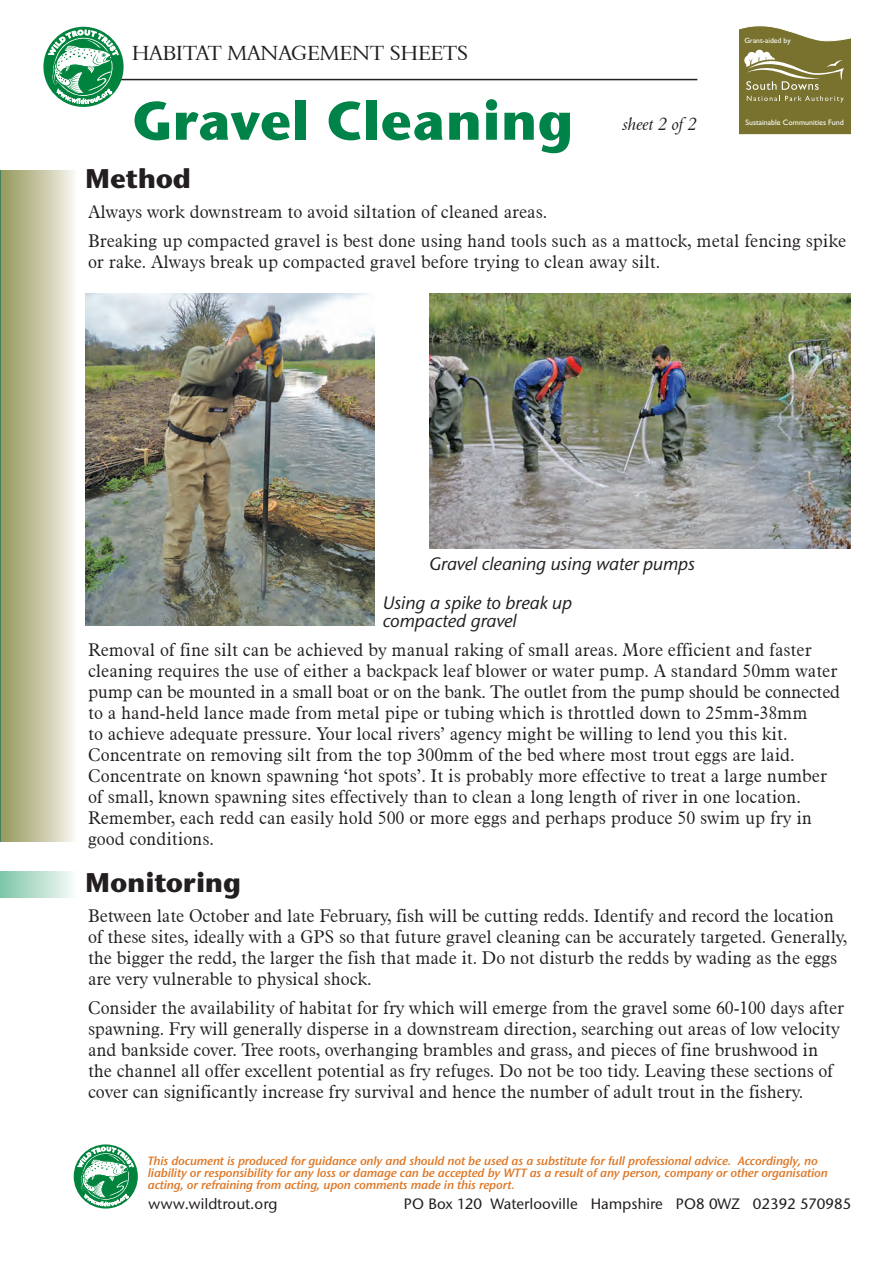
<style>
.page{position:relative;width:893px;height:1263px;background:#fff}
.page>*{position:absolute;margin:0;border:0;box-sizing:border-box;transform-origin:0 0}
.t1{font:700 54px "Stone Sans ITC Std";color:#008348}
.t2{font:700 27px "Stone Sans ITC Std";letter-spacing:-.01em;color:#231f20}
.t3{font:21px "Aldine 401 BT Roman A";letter-spacing:-.02em;color:#231f20}
.t4{font:300 18px/21px "Aldine 721 BT";letter-spacing:-.005em;color:#231f20}
.t5{font:italic 500 18px/18px "Stone Sans ITC Std";letter-spacing:-.01em;color:#231f20}
.t6{font:18px "Aldine 401 BT Italic A";color:#231f20}
.t7{font:500 15px "Stone Sans ITC Std";color:#231f20}
.t8{font:italic 600 12px/12px "Stone Sans ITC Std";letter-spacing:-.015em;color:#de7827}
.t9{font:7.95px "Gill Sans";color:#fff}
.t10{font:7.65px "Gill Sans";color:#fff}
</style>
<div class="page">
<img style="left:85px;top:293px;width:289px;height:332px">
<hr style="left:77px;top:79px;width:620px;height:1px;background:#231f20">
<svg style="left:43px;top:27px;width:81px;height:80px"></svg>
<svg style="left:48px;top:30px;width:71px;height:76px"></svg>
<svg style="left:739px;top:26px;width:112px;height:109px;background:#8c874d"></svg>
<img style="left:429px;top:293px;width:421px;height:256px">
<div style="left:0;top:170px;width:77px;height:672px;background:linear-gradient(to right,#929657,#f9f7f3)"></div>
<div style="left:0;top:872px;width:77px;height:25px;background:linear-gradient(to right,#7dc6a7,#fbfcfa)"></div>
<svg style="left:74px;top:1144px;width:64px;height:64px"></svg>
<svg style="left:78px;top:1147px;width:56px;height:61px"></svg>
<p class="t3" style="left:132px;top:40px;width:338px">HABITAT MANAGEMENT SHEETS</p>
<p class="t1" style="left:132px;top:86px;width:443px">Gravel Cleaning</p>
<p class="t6" style="left:623px;top:113px;width:76px">sheet 2 of 2</p>
<p class="t10" style="left:744px;top:36px;width:48px">Grant-aided by</p>
<p class="t9" style="left:745px;top:117px;width:100px">Sustainable Communities Fund</p>
<p class="t2" style="left:85px;top:161px;width:107px">Method</p>
<p class="t4" style="left:88px;top:201px;width:461px">Always work downstream to avoid siltation of cleaned areas.</p>
<p class="t4" style="left:88px;top:230px;width:760px">Breaking up compacted gravel is best done using hand tools such as a mattock, metal fencing spike or rake. Always break up compacted gravel before trying to clean away silt.</p>
<p class="t5" style="left:429px;top:555px;width:267px">Gravel cleaning using water pumps</p>
<p class="t5" style="left:383px;top:593px;width:191px">Using a spike to break up compacted gravel</p>
<p class="t4" style="left:88px;top:639px;width:754px">Removal of fine silt can be achieved by manual raking of small areas. More efficient and faster cleaning requires the use of either a backpack leaf blower or water pump. A standard 50mm water pump can be mounted in a small boat or on the bank. The outlet from the pump should be connected to a hand-held lance made from metal pipe or tubing which is throttled down to 25mm-38mm<br>to achieve adequate pressure. Your local rivers’ agency might be willing to lend you this kit.<br>Concentrate on removing silt from the top 300mm of the bed where most trout eggs are laid.<br>Concentrate on known spawning ‘hot spots’. It is probably more effective to treat a large number of small, known spawning sites effectively than to clean a long length of river in one location.<br>Remember, each redd can easily hold 500 or more eggs and perhaps produce 50 swim up fry in good conditions.</p>
<p class="t2" style="left:85px;top:865px;width:157px">Monitoring</p>
<p class="t4" style="left:88px;top:905px;width:761px">Between late October and late February, fish will be cutting redds. Identify and record the location of these sites, ideally with a GPS so that future gravel cleaning can be accurately targeted. Generally, the bigger the redd, the larger the fish that made it. Do not disturb the redds by wading as the eggs are very vulnerable to physical shock.</p>
<p class="t4" style="left:88px;top:997px;width:758px">Consider the availability of habitat for fry which will emerge from the gravel some 60-100 days after spawning. Fry will generally disperse in a downstream direction, searching out areas of low velocity and bankside cover. Tree roots, overhanging brambles and grass, and pieces of fine brushwood in the channel all offer excellent potential as fry refuges. Do not be too tidy. Leaving these sections of cover can significantly increase fry survival and hence the number of adult trout in the fishery.</p>
<p class="t8" style="left:148px;top:1155px;width:681px">This document is produced for guidance only and should not be used as a substitute for full professional advice. Accordingly, no liability or responsibility for any loss or damage can be accepted by WTT as a result of any person, company or other organisation acting, or refraining from acting, upon comments made in this report.</p>
<p class="t7" style="left:404px;top:1194px;width:449px">PO Box 120 Waterlooville Hampshire PO8 0WZ 02392 570985</p>
<p class="t7" style="left:148px;top:1194px;width:131px">www.wildtrout.org</p>
</div>
